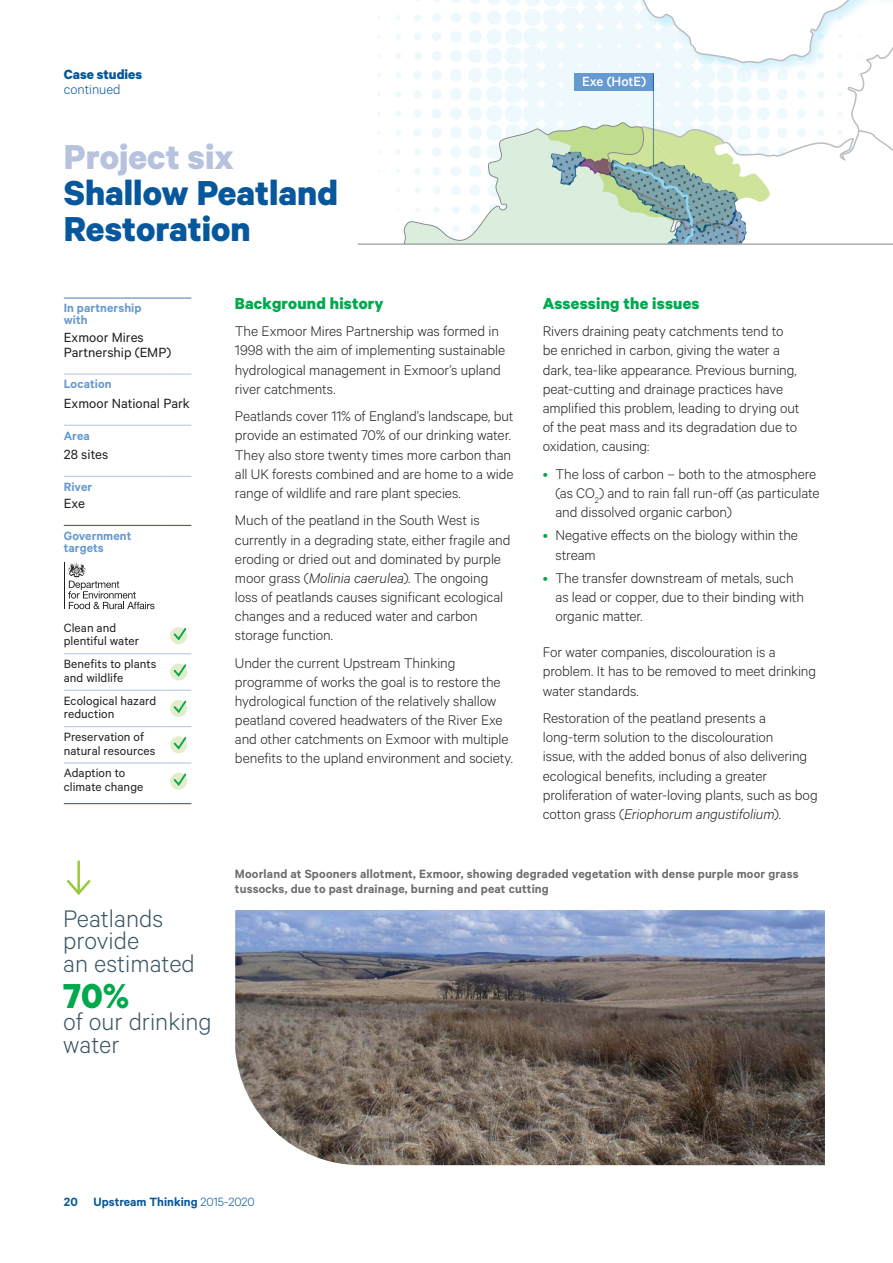
<style>
.page{position:relative;width:893px;height:1263px;background:#fff}
.page>*{position:absolute;margin:0;border:0;box-sizing:border-box;transform-origin:0 0}
.Section_header{font:700 39px/36px "Calibre";color:#06579c}
.Section_header-2{font:700 39px "Calibre";color:#00a94d}
.Section_header-3{font:300 27px/22.5px "Calibre";color:#3b5566}
.Sub_header{font:700 18px "Calibre";letter-spacing:.01em;color:#00a94d}
.Body{font:300 15.75px/19px "Calibre";letter-spacing:-.005em;color:#231f20}
.SPECIES_Body_11pt{font:15px/15px "Calibre";color:#231f20}
.t1{font:700 15px "Calibre";color:#06579c}
.Legends{font:500 15px "Calibre";color:#fff}
.t2{font:300 15px "Calibre";color:#06579c}
.Captions{font:600 13.5px/15px "Calibre";letter-spacing:.01em;color:#6c6d70}
.SPECIES_Body_11pt-2{font:13.5px/13.5px "Calibre";letter-spacing:.005em;color:#231f20}
.Small_repeating_titl{font:600 13.5px/12px "Calibre";letter-spacing:.005em;color:#6599d1}
.t3{font:600 13.5px "Calibre";color:#06579c}
.s1{color:#b6c2de}
.s2{font-style:italic}
.s3{color:#00a94d}
.s4{font-weight:300}
</style>
<div class="page">
<svg style="left:359px;top:0;width:189px;height:122px"></svg>
<svg style="left:548px;top:0;width:345px;height:244px"></svg>
<svg style="left:358px;top:122px;width:529px;height:122px"></svg>
<img style="left:551px;top:152px;width:129px;height:75px">
<img style="left:235px;top:910px;width:590px;height:255px">
<hr style="left:64px;top:298px;width:102px;height:1px;background:#4c78b3">
<svg style="left:166px;top:298px;width:25px;height:1px"></svg>
<hr style="left:64px;top:803px;width:102px;height:1px;background:#06579c">
<svg style="left:166px;top:803px;width:25px;height:1px"></svg>
<hr style="left:64px;top:525px;width:102px;height:1px;background:#06579c">
<svg style="left:166px;top:525px;width:25px;height:1px"></svg>
<hr style="left:64px;top:653px;width:102px;height:1px;background:#adc4e5">
<svg style="left:166px;top:653px;width:25px;height:1px"></svg>
<hr style="left:64px;top:690px;width:102px;height:1px;background:#adc4e5">
<svg style="left:166px;top:690px;width:25px;height:1px"></svg>
<hr style="left:64px;top:726px;width:102px;height:1px;background:#adc4e5">
<svg style="left:166px;top:726px;width:25px;height:1px"></svg>
<hr style="left:64px;top:763px;width:102px;height:1px;background:#adc4e5">
<svg style="left:166px;top:763px;width:25px;height:1px"></svg>
<hr style="left:64px;top:374px;width:102px;height:1px;background:#adc4e5">
<svg style="left:166px;top:374px;width:25px;height:1px"></svg>
<hr style="left:64px;top:425px;width:102px;height:1px;background:#adc4e5">
<svg style="left:166px;top:425px;width:25px;height:1px"></svg>
<hr style="left:64px;top:476px;width:102px;height:1px;background:#adc4e5">
<svg style="left:166px;top:476px;width:25px;height:1px"></svg>
<hr style="left:64px;top:563px;width:1px;height:46px;background:#231f20">
<svg style="left:68px;top:563px;width:86px;height:46px"></svg>
<div style="left:170px;top:627px;width:17px;height:17px;background:#e2eecb;border-radius:50%"></div>
<svg style="left:172px;top:627px;width:15px;height:15px"></svg>
<div style="left:170px;top:663px;width:17px;height:17px;background:#e2eecb;border-radius:50%"></div>
<svg style="left:172px;top:663px;width:15px;height:15px"></svg>
<div style="left:170px;top:700px;width:17px;height:17px;background:#e2eecb;border-radius:50%"></div>
<svg style="left:172px;top:700px;width:15px;height:15px"></svg>
<div style="left:170px;top:736px;width:17px;height:17px;background:#e2eecb;border-radius:50%"></div>
<svg style="left:172px;top:736px;width:15px;height:15px"></svg>
<svg style="left:170px;top:773px;width:17px;height:17px"></svg>
<svg style="left:172px;top:772px;width:15px;height:15px"></svg>
<hr style="left:77px;top:861px;width:3px;height:33px;background:#99ca3b">
<svg style="left:66px;top:877px;width:25px;height:18px"></svg>
<hr style="left:358px;top:244px;width:535px;height:1px;background:#808285">
<div style="left:575px;top:74px;width:79px;height:17px;background:#6599d1"></div>
<hr style="left:653px;top:74px;width:1px;height:93px;background:#6599d1">
<p class="t1" style="left:64px;top:65px;width:80px">Case studies</p>
<p class="t2" style="left:64px;top:81px;width:58px">continued</p>
<p class="Section_header" style="left:64px;top:137px;width:276px"><span class="s1">Project six<br></span>Shallow Peatland<br>Restoration</p>
<p class="Small_repeating_titl" style="left:64px;top:302px;width:79px">In partnership with</p>
<p class="SPECIES_Body_11pt" style="left:64px;top:329px;width:109px">Exmoor Mires<br>Partnership (EMP)</p>
<p class="Small_repeating_titl" style="left:64px;top:378px;width:49px">Location</p>
<p class="SPECIES_Body_11pt" style="left:64px;top:395px;width:128px">Exmoor National Park</p>
<p class="Small_repeating_titl" style="left:64px;top:429px;width:28px">Area</p>
<p class="SPECIES_Body_11pt" style="left:64px;top:447px;width:46px">28 sites</p>
<p class="Small_repeating_titl" style="left:64px;top:480px;width:30px">River</p>
<p class="SPECIES_Body_11pt" style="left:64px;top:496px;width:23px">Exe</p>
<p class="Small_repeating_titl" style="left:64px;top:529px;width:69px">Government targets</p>
<p class="SPECIES_Body_11pt-2" style="left:64px;top:620px;width:77px">Clean and plentiful water</p>
<p class="SPECIES_Body_11pt-2" style="left:64px;top:657px;width:94px">Benefits to plants and wildlife</p>
<p class="SPECIES_Body_11pt-2" style="left:64px;top:693px;width:94px">Ecological hazard reduction</p>
<p class="SPECIES_Body_11pt-2" style="left:64px;top:729px;width:93px">Preservation of natural resources</p>
<p class="SPECIES_Body_11pt-2" style="left:64px;top:766px;width:81px">Adaption to climate change</p>
<p class="Sub_header" style="left:235px;top:292px;width:150px">Background history</p>
<p class="Body" style="left:235px;top:321px;width:272px">The Exmoor Mires Partnership was formed in 1998 with the aim of implementing sustainable hydrological management in Exmoor’s upland river catchments.</p>
<p class="Body" style="left:235px;top:406px;width:280px">Peatlands cover 11% of England’s landscape, but provide an estimated 70% of our drinking water.<br>They also store twenty times more carbon than all UK forests combined and are home to a wide range of wildlife and rare plant species.</p>
<p class="Body" style="left:235px;top:510px;width:277px">Much of the peatland in the South West is currently in a degrading state, either fragile and eroding or dried out and dominated by purple moor grass (<span class="s2">Molinia caerulea</span>). The ongoing loss of peatlands causes significant ecological changes and a reduced water and carbon storage function.</p>
<p class="Body" style="left:235px;top:653px;width:280px">Under the current Upstream Thinking programme of works the goal is to restore the hydrological function of the relatively shallow peatland covered headwaters of the River Exe and other catchments on Exmoor with multiple benefits to the upland environment and society.</p>
<p class="Legends" style="left:582px;top:73px;width:66px">Exe (HotE)</p>
<p class="Sub_header" style="left:543px;top:292px;width:158px">Assessing the issues</p>
<p class="Body" style="left:543px;top:321px;width:258px">Rivers draining peaty catchments tend to be enriched in carbon, giving the water a dark, tea-like appearance. Previous burning, peat-cutting and drainage practices have amplified this problem, leading to drying out of the peat mass and its degradation due to oxidation, causing:</p>
<p class="Body" style="left:555px;top:464px;width:266px;text-indent:-13px"><span class="s3">•</span> The loss of carbon – both to the atmosphere (as CO<sub>2</sub>) and to rain fall run-off (as particulate and dissolved organic carbon)</p>
<p class="Body" style="left:555px;top:525px;width:244px;text-indent:-13px"><span class="s3">•</span> Negative effects on the biology within the stream</p>
<p class="Body" style="left:555px;top:568px;width:250px;text-indent:-13px"><span class="s3">•</span> The transfer downstream of metals, such as lead or copper, due to their binding with organic matter.</p>
<p class="Body" style="left:543px;top:642px;width:275px">For water companies, discolouration is a problem. It has to be removed to meet drinking water standards.</p>
<p class="Body" style="left:543px;top:708px;width:276px">Restoration of the peatland presents a long-term solution to the discolouration<br>issue, with the added bonus of also delivering ecological benefits, including a greater proliferation of water-loving plants, such as bog cotton grass (<span class="s2">Eriophorum angustifolium</span>).</p>
<p class="Section_header-3" style="left:63px;top:906px;width:133px">Peatlands provide<br>an estimated</p>
<p class="Section_header-2" style="left:63px;top:972px;width:68px">70%</p>
<p class="Section_header-3" style="left:63px;top:1009px;width:150px">of our drinking water</p>
<p class="Captions" style="left:235px;top:866px;width:565px">Moorland at Spooners allotment, Exmoor, showing degraded vegetation with dense purple moor grass tussocks, due to past drainage, burning and peat cutting</p>
<p class="t3" style="left:64px;top:1193px;width:15px">20</p>
<p class="t3" style="left:94px;top:1193px;width:163px">Upstream Thinking <span class="s4">2015-2020</span></p>
</div>
